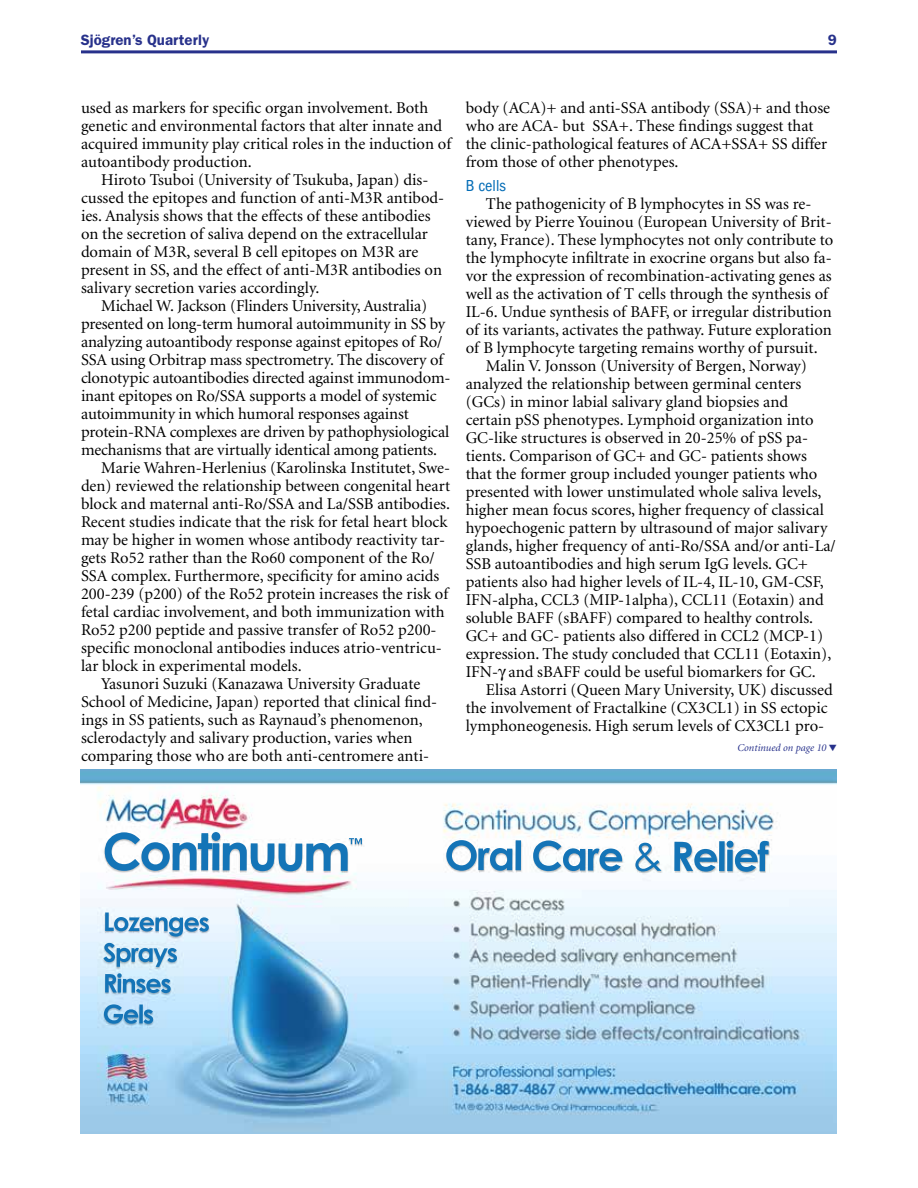
<style>
.page{position:relative;width:918px;height:1188px;background:#fff}
.page>*{position:absolute;margin:0;border:0;box-sizing:border-box;transform-origin:0 0}
.t1{font:16.5px/18px "Minion";color:#000}
.t2{font:condensed 16.5px "Franklin Gothic";color:#036cb6}
.t3{font:600 15px "Franklin Gothic";color:#27318b}
.t4{font:italic 10.5px "Minion";color:#27318b}
</style>
<div class="page">
<img style="left:81px;top:769px;width:756px;height:365px">
<hr style="left:81px;top:50px;width:756px;height:3px;background:#27318b">
<p class="t3" style="left:81px;top:31px;width:130px">Sjögren’s Quarterly</p>
<p class="t3" style="left:828px;top:31px;width:10px">9</p>
<p class="t1" style="left:81px;top:99px;width:372px">used as markers for specific organ involvement. Both genetic and environmental factors that alter innate and acquired immunity play critical roles in the induction of autoantibody production.</p>
<p class="t1" style="left:81px;top:171px;width:365px;text-indent:20px">Hiroto Tsuboi (University of Tsukuba, Japan) dis&shy;cussed the epitopes and function of anti-M3R antibod&shy;ies. Analysis shows that the effects of these antibodies on the secretion of saliva depend on the extracellular domain of M3R, several B cell epitopes on M3R are present in SS, and the effect of anti-M3R antibodies on salivary secretion varies accordingly.</p>
<p class="t1" style="left:101px;top:297px;width:327px">Michael W. Jackson (Flinders University, Australia)</p>
<p class="t1" style="left:81px;top:315px;width:366px">presented on long-term humoral autoimmunity in SS by</p>
<p class="t1" style="left:81px;top:333px;width:363px">analyzing autoantibody response against epitopes of Ro/</p>
<p class="t1" style="left:81px;top:351px;width:364px">SSA using Orbitrap mass spectrometry. The discovery of</p>
<p class="t1" style="left:81px;top:369px;width:371px">clonotypic autoantibodies directed against immunodom-</p>
<p class="t1" style="left:81px;top:387px;width:357px">inant epitopes on Ro/SSA supports a model of systemic</p>
<p class="t1" style="left:81px;top:405px;width:329px">autoimmunity in which humoral responses against</p>
<p class="t1" style="left:81px;top:423px;width:370px">protein-RNA complexes are driven by pathophysiological</p>
<p class="t1" style="left:81px;top:441px;width:358px">mechanisms that are virtually identical among patients.</p>
<p class="t1" style="left:101px;top:459px;width:350px">Marie Wahren-Herlenius (Karolinska Institutet, Swe-</p>
<p class="t1" style="left:81px;top:477px;width:371px">den) reviewed the relationship between congenital heart</p>
<p class="t1" style="left:81px;top:495px;width:371px">block and maternal anti-Ro/SSA and La/SSB antibodies.</p>
<p class="t1" style="left:81px;top:513px;width:368px">Recent studies indicate that the risk for fetal heart block</p>
<p class="t1" style="left:81px;top:531px;width:366px">may be higher in women whose antibody reactivity tar-</p>
<p class="t1" style="left:81px;top:549px;width:355px">gets Ro52 rather than the Ro60 component of the Ro/</p>
<p class="t1" style="left:81px;top:567px;width:360px">SSA complex. Furthermore, specificity for amino acids</p>
<p class="t1" style="left:81px;top:585px;width:369px">200-239 (p200) of the Ro52 protein increases the risk of</p>
<p class="t1" style="left:81px;top:603px;width:365px">fetal cardiac involvement, and both immunization with</p>
<p class="t1" style="left:81px;top:621px;width:357px">Ro52 p200 peptide and passive transfer of Ro52 p200-</p>
<p class="t1" style="left:81px;top:639px;width:363px">specific monoclonal antibodies induces atrio-ventricu-</p>
<p class="t1" style="left:81px;top:657px;width:222px">lar block in experimental models.</p>
<p class="t1" style="left:101px;top:675px;width:321px">Yasunori Suzuki (Kanazawa University Graduate</p>
<p class="t1" style="left:81px;top:693px;width:358px">School of Medicine, Japan) reported that clinical find-</p>
<p class="t1" style="left:81px;top:711px;width:343px">ings in SS patients, such as Raynaud’s phenomenon,</p>
<p class="t1" style="left:81px;top:729px;width:333px">sclerodactyly and salivary production, varies when</p>
<p class="t1" style="left:81px;top:747px;width:350px">comparing those who are both anti-centromere anti-</p>
<p class="t1" style="left:466px;top:99px;width:366px">body (ACA)+ and anti-SSA antibody (SSA)+ and those who are ACA- but SSA+. These findings suggest that the clinic-pathological features of ACA+SSA+ SS differ from those of other phenotypes.</p>
<p class="t2" style="left:466px;top:177px;width:42px">B cells</p>
<p class="t1" style="left:486px;top:196px;width:327px">The pathogenicity of B lymphocytes in SS was re-</p>
<p class="t1" style="left:466px;top:214px;width:368px">viewed by Pierre Youinou (European University of Brit-</p>
<p class="t1" style="left:466px;top:232px;width:369px">tany, France). These lymphocytes not only contribute to</p>
<p class="t1" style="left:466px;top:250px;width:367px">the lymphocyte infiltrate in exocrine organs but also fa-</p>
<p class="t1" style="left:466px;top:268px;width:368px">vor the expression of recombination-activating genes as</p>
<p class="t1" style="left:466px;top:286px;width:364px">well as the activation of T cells through the synthesis of</p>
<p class="t1" style="left:466px;top:304px;width:367px">IL-6. Undue synthesis of BAFF, or irregular distribution</p>
<p class="t1" style="left:466px;top:322px;width:368px">of its variants, activates the pathway. Future exploration</p>
<p class="t1" style="left:466px;top:340px;width:353px">of B lymphocyte targeting remains worthy of pursuit.</p>
<p class="t1" style="left:486px;top:358px;width:323px">Malin V. Jonsson (University of Bergen, Norway)</p>
<p class="t1" style="left:466px;top:376px;width:337px">analyzed the relationship between germinal centers</p>
<p class="t1" style="left:466px;top:394px;width:324px">(GCs) in minor labial salivary gland biopsies and</p>
<p class="t1" style="left:466px;top:412px;width:349px">certain pSS phenotypes. Lymphoid organization into</p>
<p class="t1" style="left:466px;top:430px;width:344px">GC-like structures is observed in 20-25% of pSS pa-</p>
<p class="t1" style="left:466px;top:448px;width:343px">tients. Comparison of GC+ and GC- patients shows</p>
<p class="t1" style="left:466px;top:466px;width:353px">that the former group included younger patients who</p>
<p class="t1" style="left:466px;top:484px;width:357px">presented with lower unstimulated whole saliva levels,</p>
<p class="t1" style="left:466px;top:502px;width:360px">higher mean focus scores, higher frequency of classical</p>
<p class="t1" style="left:466px;top:520px;width:363px">hypoechogenic pattern by ultrasound of major salivary</p>
<p class="t1" style="left:466px;top:538px;width:372px">glands, higher frequency of anti-Ro/SSA and/or anti-La/</p>
<p class="t1" style="left:466px;top:556px;width:344px">SSB autoantibodies and high serum IgG levels. GC+</p>
<p class="t1" style="left:466px;top:574px;width:359px">patients also had higher levels of IL-4, IL-10, GM-CSF,</p>
<p class="t1" style="left:466px;top:592px;width:360px">IFN-alpha, CCL3 (MIP-1alpha), CCL11 (Eotaxin) and</p>
<p class="t1" style="left:466px;top:610px;width:349px">soluble BAFF (sBAFF) compared to healthy controls.</p>
<p class="t1" style="left:466px;top:628px;width:359px">GC+ and GC- patients also differed in CCL2 (MCP-1)</p>
<p class="t1" style="left:466px;top:646px;width:367px">expression. The study concluded that CCL11 (Eotaxin),</p>
<p class="t1" style="left:466px;top:664px;width:352px">IFN- and sBAFF could be useful biomarkers for GC.</p>
<p class="t1" style="left:486px;top:682px;width:348px">Elisa Astorri (Queen Mary University, UK) discussed</p>
<p class="t1" style="left:466px;top:700px;width:363px">the involvement of Fractalkine (CX3CL1) in SS ectopic</p>
<p class="t1" style="left:466px;top:718px;width:360px">lymphoneogenesis. High serum levels of CX3CL1 pro-</p>
<p class="t4" style="left:738px;top:743px;width:101px">Continued on page 10 ▼</p>
</div>
